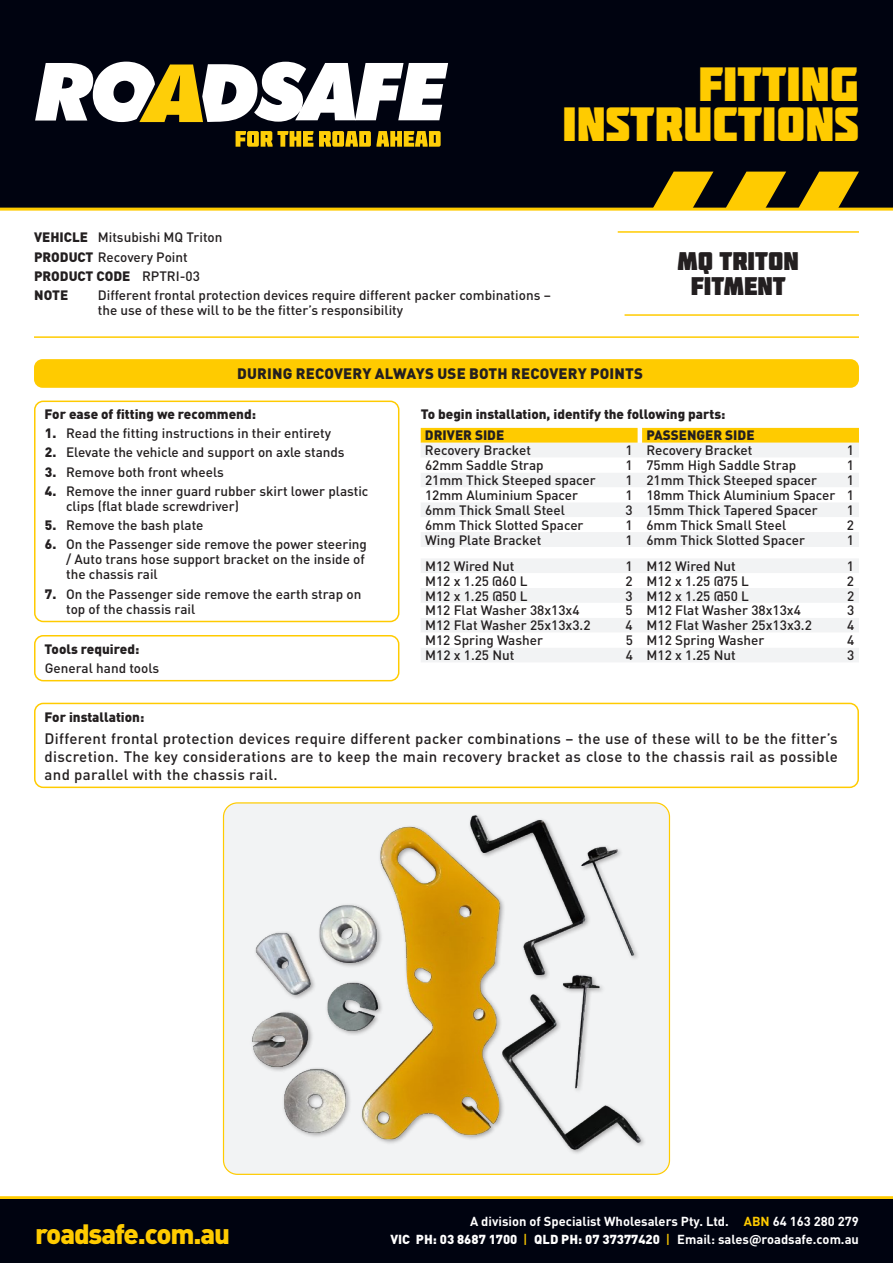
<style>
.page{position:relative;width:893px;height:1263px;background:#fff}
.page>*{position:absolute;margin:0;border:0;box-sizing:border-box;transform-origin:0 0}
.t1{font:48px/39.6px "Molot";color:#ffcb00;text-align:right}
.t2{font:900 27.6px "DINOT";letter-spacing:-.04em;color:#ffcb00}
.t3{font:25.5px/25.2px "Molot";color:#231f20;text-align:center}
.t4{font:500 15px/18px "DINOT";letter-spacing:.02em;color:#231f20;text-align:justify}
.t5{font:900 15px "DINOT";letter-spacing:.01em;color:#231f20}
.t6{font:500 13.5px/15px "DINOT";color:#231f20}
.t7{font:900 13.5px/21.1px "DINOT";color:#231f20}
.t8{font:900 12.9px "DINOT";color:#fff}
.t9{font:700 12.9px "DINOT";color:#fff}
.s1{font-weight:900}
.s2{color:#ffcb00}
.s3{font-weight:500;color:#ffcb00}
.s4{font-weight:700}
</style>
<div class="page">
<div style="left:0;top:0;width:893px;height:208px;background:#000310"></div>
<svg style="left:35px;top:62px;width:413px;height:60px"></svg>
<svg style="left:236px;top:131px;width:77px;height:16px"></svg>
<svg style="left:319px;top:131px;width:122px;height:16px"></svg>
<svg style="left:652px;top:172px;width:62px;height:36px"></svg>
<svg style="left:798px;top:172px;width:61px;height:36px"></svg>
<svg style="left:725px;top:172px;width:61px;height:36px"></svg>
<hr style="left:0;top:208px;width:893px;height:3px;background:#ffcb00">
<hr style="left:0;top:1196px;width:893px;height:3px;background:#ffcb00">
<div style="left:0;top:1199px;width:893px;height:64px;background:#000310"></div>
<hr style="left:34px;top:336px;width:825px;height:2px;background:#ffcb00">
<div style="left:34px;top:401px;width:365px;height:221px;border:2px solid #ffcb00;border-radius:9px"></div>
<div style="left:34px;top:635px;width:365px;height:46px;border:2px solid #ffcb00;border-radius:9px"></div>
<svg style="left:421px;top:428px;width:438px;height:15px;background:#fecc09"></svg>
<div style="left:421px;top:443px;width:438px;height:219px;background:#f2f3f4"></div>
<svg style="left:421px;top:458px;width:438px;height:189px"></svg>
<img style="left:223px;top:804px;width:446px;height:366px">
<div style="left:34px;top:703px;width:825px;height:85px;border:2px solid #ffcb00;border-radius:9px"></div>
<div style="left:34px;top:359px;width:825px;height:29px;background:#ffcb00;border-radius:9px"></div>
<hr style="left:618px;top:231px;width:241px;height:2px;background:#ffcb00">
<hr style="left:625px;top:314px;width:234px;height:2px;background:#ffcb00">
<h1 class="t1" style="left:562px;top:63px;width:298px">FITTING<br>INSTRUCTIONS</h1>
<p class="t6" style="left:34px;top:227px;width:190px;line-height:19.2px"><span class="s1">VEHICLE</span> Mitsubishi MQ Triton<br><span class="s1">PRODUCT</span> Recovery Point<br><span class="s1">PRODUCT CODE</span> RPTRI-03<br><span class="s1">NOTE</span></p>
<p class="t6" style="left:98px;top:287px;width:455px">Different frontal protection devices require different packer combinations – the use of these will to be the fitter’s responsibility</p>
<h3 class="t3" style="left:678px;top:248px;width:123px">MQ TRITON<br>FITMENT</h3>
<p class="t5" style="left:237px;top:364px;width:407px">DURING RECOVERY ALWAYS USE BOTH RECOVERY POINTS</p>
<p class="t7" style="left:45px;top:403px;width:213px">For ease of fitting we recommend:</p>
<p class="t6" style="left:45px;top:425px;width:288px"><span class="s1">1.</span> Read the fitting instructions in their entirety</p>
<p class="t6" style="left:45px;top:444px;width:301px"><span class="s1">2.</span> Elevate the vehicle and support on axle stands</p>
<p class="t6" style="left:45px;top:464px;width:181px"><span class="s1">3.</span> Remove both front wheels</p>
<p class="t6" style="left:66px;top:483px;width:304px;text-indent:-21px"><span class="s1">4.</span> Remove the inner guard rubber skirt lower plastic clips (flat blade screwdriver)</p>
<p class="t6" style="left:45px;top:517px;width:160px"><span class="s1">5.</span> Remove the bash plate</p>
<p class="t6" style="left:66px;top:536px;width:302px;text-indent:-21px"><span class="s1">6.</span> On the Passenger side remove the power steering / Auto trans hose support bracket on the inside of the chassis rail</p>
<p class="t6" style="left:66px;top:586px;width:297px;text-indent:-21px"><span class="s1">7.</span> On the Passenger side remove the earth strap on top of the chassis rail</p>
<p class="t7" style="left:45px;top:638px;width:96px">Tools required:</p>
<p class="t7" style="left:425px;top:403px;width:302px;text-indent:-4px">To begin installation, identify the following parts:<br>DRIVER SIDE</p>
<p class="t7" style="left:646px;top:424px;width:110px">PASSENGER SIDE</p>
<p class="t6" style="left:425px;top:442px;width:108px">Recovery Bracket</p>
<p class="t6" style="left:625px;top:442px;width:129px">1 Recovery Bracket</p>
<p class="t6" style="left:847px;top:442px;width:9px">1</p>
<p class="t6" style="left:425px;top:457px;width:120px">62mm Saddle Strap</p>
<p class="t6" style="left:625px;top:457px;width:172px">1 75mm High Saddle Strap</p>
<p class="t6" style="left:847px;top:457px;width:9px">1</p>
<p class="t6" style="left:425px;top:472px;width:172px">21mm Thick Steeped spacer</p>
<p class="t6" style="left:625px;top:472px;width:193px">1 21mm Thick Steeped spacer</p>
<p class="t6" style="left:847px;top:472px;width:9px">1</p>
<p class="t6" style="left:425px;top:487px;width:155px">12mm Aluminium Spacer</p>
<p class="t6" style="left:625px;top:487px;width:230px">1 18mm Thick Aluminium Spacer 1</p>
<p class="t6" style="left:425px;top:502px;width:141px">6mm Thick Small Steel</p>
<p class="t6" style="left:626px;top:502px;width:194px">3 15mm Thick Tapered Spacer</p>
<p class="t6" style="left:847px;top:502px;width:9px">1</p>
<p class="t6" style="left:425px;top:517px;width:160px">6mm Thick Slotted Spacer</p>
<p class="t6" style="left:626px;top:517px;width:162px">1 6mm Thick Small Steel</p>
<p class="t6" style="left:847px;top:517px;width:9px">2</p>
<p class="t6" style="left:425px;top:532px;width:118px">Wing Plate Bracket</p>
<p class="t6" style="left:626px;top:532px;width:181px">1 6mm Thick Slotted Spacer</p>
<p class="t6" style="left:847px;top:532px;width:9px">1</p>
<p class="t6" style="left:425px;top:558px;width:91px">M12 Wired Nut</p>
<p class="t6" style="left:626px;top:558px;width:112px">1 M12 Wired Nut</p>
<p class="t6" style="left:847px;top:558px;width:9px">1</p>
<p class="t6" style="left:425px;top:573px;width:104px">M12 x 1.25 @60 L</p>
<p class="t6" style="left:626px;top:573px;width:125px">2 M12 x 1.25 @75 L</p>
<p class="t6" style="left:847px;top:573px;width:9px">2</p>
<p class="t6" style="left:425px;top:588px;width:104px">M12 x 1.25 @50 L</p>
<p class="t6" style="left:626px;top:588px;width:125px">3 M12 x 1.25 @50 L</p>
<p class="t6" style="left:847px;top:588px;width:9px">2</p>
<p class="t6" style="left:425px;top:602px;width:156px">M12 Flat Washer 38x13x4</p>
<p class="t6" style="left:626px;top:602px;width:177px">5 M12 Flat Washer 38x13x4</p>
<p class="t6" style="left:847px;top:602px;width:9px">3</p>
<p class="t6" style="left:425px;top:617px;width:167px">M12 Flat Washer 25x13x3.2</p>
<p class="t6" style="left:626px;top:617px;width:188px">4 M12 Flat Washer 25x13x3.2</p>
<p class="t6" style="left:847px;top:617px;width:9px">4</p>
<p class="t6" style="left:425px;top:632px;width:119px">M12 Spring Washer</p>
<p class="t6" style="left:626px;top:632px;width:140px">5 M12 Spring Washer</p>
<p class="t6" style="left:847px;top:632px;width:9px">4</p>
<p class="t6" style="left:425px;top:647px;width:91px">M12 x 1.25 Nut</p>
<p class="t6" style="left:626px;top:647px;width:112px">4 M12 x 1.25 Nut</p>
<p class="t6" style="left:847px;top:647px;width:9px">3</p>
<p class="t6" style="left:45px;top:660px;width:116px">General hand tools</p>
<p class="t7" style="left:45px;top:705px;width:101px">For installation:</p>
<p class="t4" style="left:45px;top:728px;width:795px">Different frontal protection devices require different packer combinations – the use of these will to be the fitter’s discretion. The key considerations are to keep the main recovery bracket as close to the chassis rail as possible and parallel with the chassis rail.</p>
<p class="t9" style="left:470px;top:1213px;width:390px">A division of Specialist Wholesalers Pty. Ltd. <span class="s2">ABN</span> 64 163 280 279</p>
<h2 class="t2" style="left:35px;top:1215px;width:197px">roadsafe.com.au</h2>
<p class="t8" style="left:390px;top:1231px;width:470px">VIC PH: 03 8687 1700 <span class="s3">|</span> QLD PH: 07 37377420 <span class="s3">|</span> <span class="s4">Email: sales@roadsafe.com.au</span></p>
</div>
